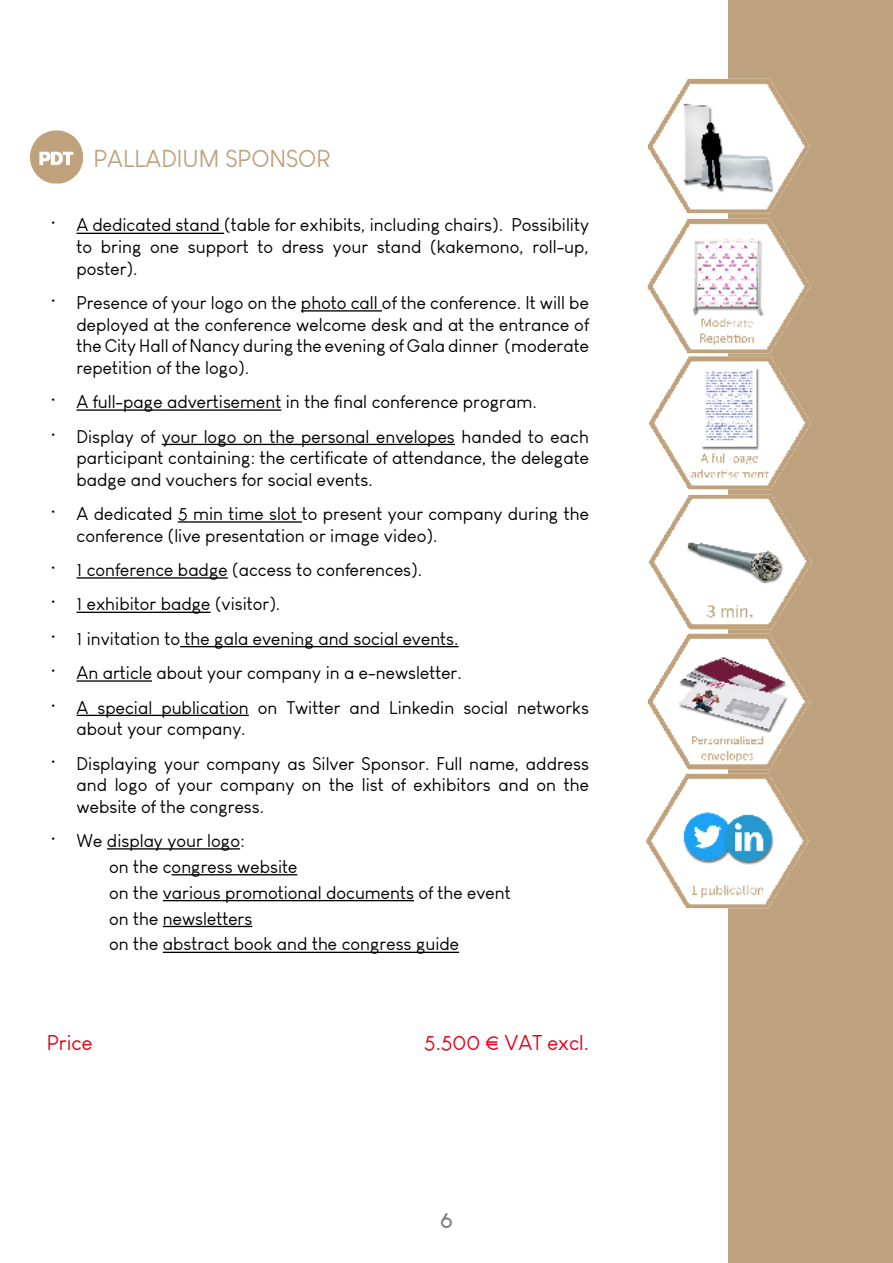
<style>
.page{position:relative;width:893px;height:1263px;background:#fff}
.page>*{position:absolute;margin:0;border:0;box-sizing:border-box;transform-origin:0 0}
.t1{font:24px "Louis George Cafe";color:#bfa27c}
.t2{font:21px "Louis George Cafe";color:#e2001a}
.t3{font:700 21px "Louis George Cafe";color:#818080}
.t4{font:18px/21.6px "Louis George Cafe";color:#000;text-align:justify}
</style>
<div class="page">
<div style="left:729px;top:0;width:164px;height:1263px;background:#bea17d"></div>
<img style="left:645px;top:68px;width:167px;height:842px">
<hr style="left:77px;top:233px;width:147px;height:1px;background:#000">
<hr style="left:301px;top:310px;width:81px;height:2px;background:#000">
<hr style="left:77px;top:409px;width:204px;height:2px;background:#000">
<hr style="left:162px;top:444px;width:293px;height:1px;background:#000">
<hr style="left:178px;top:521px;width:124px;height:2px;background:#000">
<hr style="left:77px;top:577px;width:151px;height:2px;background:#000">
<hr style="left:77px;top:612px;width:134px;height:1px;background:#000">
<hr style="left:180px;top:646px;width:279px;height:1px;background:#000">
<hr style="left:77px;top:680px;width:75px;height:2px;background:#000">
<hr style="left:77px;top:715px;width:172px;height:1px;background:#000">
<hr style="left:107px;top:848px;width:133px;height:1px;background:#000">
<hr style="left:172px;top:874px;width:125px;height:1px;background:#000">
<hr style="left:163px;top:900px;width:251px;height:1px;background:#000">
<hr style="left:163px;top:926px;width:89px;height:1px;background:#000">
<hr style="left:163px;top:952px;width:296px;height:1px;background:#000">
<img style="left:30px;top:130px;width:53px;height:54px">
<h1 class="t1" style="left:94px;top:144px;width:238px">PALLADIUM SPONSOR</h1>
<p class="t4" style="left:77px;top:214px;width:514px;text-indent:-27px">• A dedicated stand (table for exhibits, including chairs). Possibility to bring one support to dress your stand (kakemono, roll-up, poster).</p>
<p class="t4" style="left:77px;top:292px;width:514px;text-indent:-27px">• Presence of your logo on the photo call of the conference. It will be deployed at the conference welcome desk and at the entrance of the City Hall of Nancy during the evening of Gala dinner (moderate repetition of the logo).</p>
<p class="t4" style="left:50px;top:391px;width:489px">• A full-page advertisement in the final conference program.</p>
<p class="t4" style="left:77px;top:425px;width:514px;text-indent:-27px">• Display of your logo on the personal envelopes handed to each participant containing: the certificate of attendance, the delegate badge and vouchers for social events.</p>
<p class="t4" style="left:77px;top:503px;width:514px;text-indent:-27px">• A dedicated 5 min time slot to present your company during the conference (live presentation or image video).</p>
<p class="t4" style="left:50px;top:559px;width:374px">• 1 conference badge (access to conferences).</p>
<p class="t4" style="left:50px;top:593px;width:232px">• 1 exhibitor badge (visitor).</p>
<p class="t4" style="left:50px;top:628px;width:411px">• 1 invitation to the gala evening and social events.</p>
<p class="t4" style="left:50px;top:662px;width:414px">• An article about your company in a e-newsletter.</p>
<p class="t4" style="left:77px;top:696px;width:514px;text-indent:-27px">• A special publication on Twitter and Linkedin social networks about your company.</p>
<p class="t4" style="left:77px;top:752px;width:514px;text-indent:-27px">• Displaying your company as Silver Sponsor. Full name, address and logo of your company on the list of exhibitors and on the website of the congress.</p>
<p class="t4" style="left:109px;top:828px;width:403px;line-height:25.8px;text-align:left;text-indent:-60px">• We display your logo:<br>on the congress website<br>on the various promotional documents of the event on the newsletters<br>on the abstract book and the congress guide</p>
<p class="t2" style="left:47px;top:1030px;width:47px">Price</p>
<p class="t2" style="left:424px;top:1030px;width:167px">5.500 € VAT excl.</p>
<p class="t3" style="left:440px;top:1206px;width:14px">6</p>
</div>
